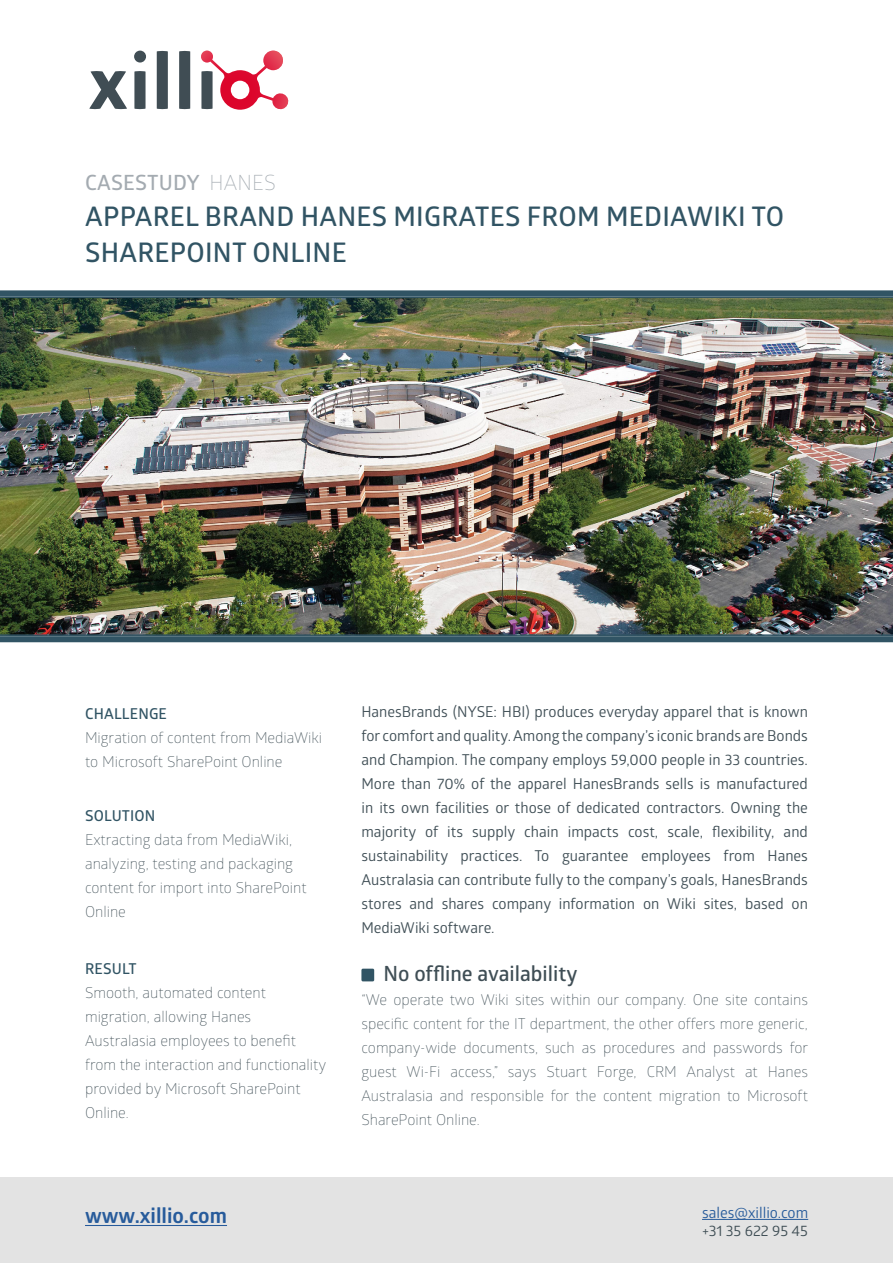
<style>
.page{position:relative;width:893px;height:1263px;background:#fff}
.page>*{position:absolute;margin:0;border:0;box-sizing:border-box;transform-origin:0 0}
.t1{font:600 27px/36px "Glober";letter-spacing:.01em;color:#315464}
.t2{font:600 21px "Glober";color:#3f4e55}
.t3{font:600 21px "Glober";letter-spacing:.01em;color:#a4abb1}
.t4{font:700 21px "Glober";color:#275b9b}
.t5{font:300 15px/24px "Glober";color:#3f4e55}
.t6{font:15px/24px "Glober";color:#3f4e55;text-align:justify}
.t7{font:600 15px "Glober";letter-spacing:.01em;color:#315464}
.t8{font:15px "Glober";color:#275b9b}
.s1{font-weight:300}
</style>
<div class="page">
<div style="left:0;top:1178px;width:893px;height:85px;background:#e3e3e3"></div>
<div style="left:361px;top:969px;width:13px;height:12px;background:#315464"></div>
<hr style="left:85px;top:1225px;width:142px;height:1px;background:#275b9b">
<hr style="left:702px;top:1219px;width:106px;height:1px;background:#275b9b">
<svg style="left:89px;top:71px;width:38px;height:38px"></svg>
<svg style="left:134px;top:71px;width:12px;height:38px"></svg>
<div style="left:134px;top:51px;width:12px;height:12px;background:#404d54;border-radius:50%"></div>
<svg style="left:157px;top:51px;width:11px;height:58px"></svg>
<svg style="left:179px;top:51px;width:11px;height:58px"></svg>
<svg style="left:201px;top:51px;width:88px;height:59px"></svg>
<svg style="left:0;top:290px;width:893px;height:353px;background:#456573"></svg>
<img style="left:0;top:296px;width:893px;height:340px">
<h2 class="t3" style="left:85px;top:168px;width:192px">CASESTUDY <span class="s1">HANES</span></h2>
<h1 class="t1" style="left:85px;top:198px;width:700px">APPAREL BRAND HANES MIGRATES FROM MEDIAWIKI TO<br>SHAREPOINT ONLINE</h1>
<p class="t7" style="left:85px;top:703px;width:83px">CHALLENGE</p>
<p class="t5" style="left:85px;top:725px;width:239px">Migration of content from MediaWiki to Microsoft SharePoint Online</p>
<p class="t7" style="left:85px;top:805px;width:72px">SOLUTION</p>
<p class="t5" style="left:85px;top:827px;width:223px">Extracting data from MediaWiki, analyzing, testing and packaging content for import into SharePoint<br>Online</p>
<p class="t7" style="left:85px;top:958px;width:53px">RESULT</p>
<p class="t5" style="left:85px;top:980px;width:243px">Smooth, automated content migration, allowing Hanes<br>Australasia employees to benefit from the interaction and functionality provided by Microsoft SharePoint<br>Online.</p>
<p class="t6" style="left:361px;top:699px;width:448px">HanesBrands (NYSE: HBI) produces everyday apparel that is known for comfort and quality. Among the company’s iconic brands are Bonds and Champion. The company employs 59,000 people in 33 countries.<br>More than 70% of the apparel HanesBrands sells is manufactured in its own facilities or those of dedicated contractors. Owning the majority of its supply chain impacts cost, scale, flexibility, and sustainability practices. To guarantee employees from Hanes Australasia can contribute fully to the company’s goals, HanesBrands stores and shares company information on Wiki sites, based on MediaWiki software.</p>
<h2 class="t2" style="left:384px;top:959px;width:195px">No offline availability</h2>
<p class="t5" style="left:361px;top:987px;width:448px;text-align:justify">“We operate two Wiki sites within our company. One site contains specific content for the IT department, the other offers more generic, company-wide documents, such as procedures and passwords for guest Wi-Fi access,” says Stuart Forge, CRM Analyst at Hanes Australasia and responsible for the content migration to Microsoft SharePoint Online.</p>
<h2 class="t4" style="left:85px;top:1201px;width:143px">www.xillio.com</h2>
<p class="t8" style="left:702px;top:1202px;width:108px">sales@xillio.com</p>
<p class="t6" style="left:702px;top:1218px;width:107px">+31 35 622 95 45</p>
</div>
